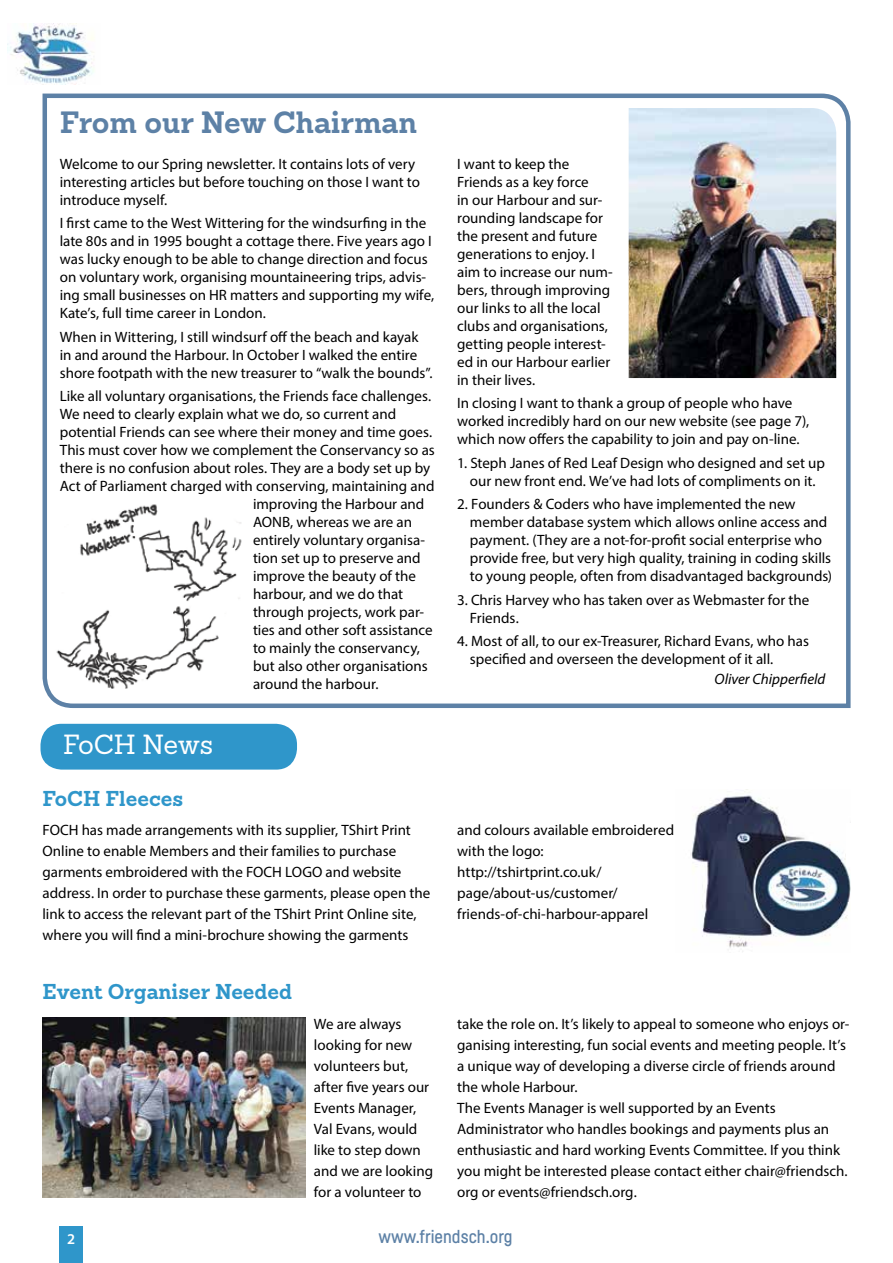
<style>
.page{position:relative;width:893px;height:1263px;background:#fff}
.page>*{position:absolute;margin:0;border:0;box-sizing:border-box;transform-origin:0 0}
.t1{font:700 30px "Sanchez";color:#5d81a6}
.t2{font:27px "Sanchez";letter-spacing:-.005em;color:#fff}
.t3{font:700 21px "Sanchez";color:#2f96ca}
.t4{font:500 18px "Fabrikat";color:#5d81a6}
.t5{font:15px/18px "Myriad Pro";color:#000}
.t6{font:italic 15px "Myriad Pro";color:#000}
.t7{font:600 15px "Myriad Pro";color:#fff}
</style>
<div class="page">
<img style="left:8px;top:24px;width:86px;height:60px">
<svg style="left:42px;top:93px;width:809px;height:615px"></svg>
<img style="left:629px;top:108px;width:207px;height:270px">
<div style="left:41px;top:724px;width:256px;height:46px;background:#2f96ca;border-radius:21px"></div>
<img style="left:50px;top:500px;width:194px;height:188px">
<div style="left:60px;top:1226px;width:23px;height:37px;background:#2f96ca"></div>
<img style="left:691px;top:791px;width:159px;height:161px">
<img style="left:43px;top:1017px;width:262px;height:180px">
<div style="left:846px;top:824px;width:16px;height:43px;background:#fff"></div>
<h1 class="t1" style="left:60px;top:103px;width:359px">From our New Chairman</h1>
<p class="t5" style="left:60px;top:154px;width:362px">Welcome to our Spring newsletter. It contains lots of very interesting articles but before touching on those I want to introduce myself.</p>
<p class="t5" style="left:60px;top:214px;width:376px">I first came to the West Wittering for the windsurfing in the late 80s and in 1995 bought a cottage there. Five years ago I was lucky enough to be able to change direction and focus on voluntary work, organising mountaineering trips, advis&shy;ing small businesses on HR matters and supporting my wife, Kate’s, full time career in London.</p>
<p class="t5" style="left:60px;top:327px;width:374px">When in Wittering, I still windsurf off the beach and kayak in and around the Harbour. In October I walked the entire shore footpath with the new treasurer to “walk the bounds”.</p>
<p class="t5" style="left:60px;top:387px;width:373px">Like all voluntary organisations, the Friends face challenges.</p>
<p class="t5" style="left:60px;top:405px;width:338px">We need to clearly explain what we do, so current and</p>
<p class="t5" style="left:60px;top:423px;width:374px">potential Friends can see where their money and time goes.</p>
<p class="t5" style="left:60px;top:441px;width:376px">This must cover how we complement the Conservancy so as</p>
<p class="t5" style="left:60px;top:459px;width:372px">there is no confusion about roles. They are a body set up by</p>
<p class="t5" style="left:60px;top:477px;width:376px">Act of Parliament charged with conserving, maintaining and</p>
<p class="t5" style="left:253px;top:495px;width:173px">improving the Harbour and</p>
<p class="t5" style="left:253px;top:513px;width:161px">AONB, whereas we are an</p>
<p class="t5" style="left:253px;top:531px;width:174px">entirely voluntary organisa-</p>
<p class="t5" style="left:253px;top:549px;width:169px">tion set up to preserve and</p>
<p class="t5" style="left:253px;top:567px;width:164px">improve the beauty of the</p>
<p class="t5" style="left:253px;top:585px;width:152px">harbour, and we do that</p>
<p class="t5" style="left:253px;top:603px;width:173px">through projects, work par-</p>
<p class="t5" style="left:253px;top:621px;width:181px">ties and other soft assistance</p>
<p class="t5" style="left:253px;top:639px;width:168px">to mainly the conservancy,</p>
<p class="t5" style="left:253px;top:657px;width:176px">but also other organisations</p>
<p class="t5" style="left:253px;top:675px;width:127px">around the harbour.</p>
<h2 class="t2" style="left:63px;top:727px;width:152px">FoCH News</h2>
<p class="t5" style="left:457px;top:154px;width:157px">I want to keep the<br>Friends as a key force<br>in our Harbour and sur&shy;rounding landscape for the present and future generations to enjoy. I aim to increase our num&shy;bers, through improving our links to all the local clubs and organisations, getting people interest&shy;ed in our Harbour earlier in their lives.</p>
<p class="t5" style="left:457px;top:394px;width:353px">In closing I want to thank a group of people who have worked incredibly hard on our new website (see page 7), which now offers the capability to join and pay on-line.</p>
<p class="t5" style="left:457px;top:453px;width:369px;text-align:center">1. Steph Janes of Red Leaf Design who designed and set up our new front end. We’ve had lots of compliments on it.</p>
<p class="t5" style="left:470px;top:495px;width:364px;text-indent:-13px">2. Founders &amp; Coders who have implemented the new member database system which allows online access and payment. (They are a not-for-profit social enterprise who provide free, but very high quality, training in coding skills to young people, often from disadvantaged backgrounds)</p>
<p class="t5" style="left:470px;top:590px;width:341px;text-indent:-13px">3. Chris Harvey who has taken over as Webmaster for the<br>Friends.</p>
<p class="t5" style="left:470px;top:632px;width:340px;text-indent:-13px">4. Most of all, to our ex-Treasurer, Richard Evans, who has specified and overseen the development of it all.</p>
<p class="t6" style="left:714px;top:669px;width:112px">Oliver Chipperfield</p>
<h3 class="t3" style="left:43px;top:784px;width:142px">FoCH Fleeces</h3>
<p class="t5" style="left:43px;top:819px;width:389px;line-height:21px">FOCH has made arrangements with its supplier, TShirt Print Online to enable Members and their families to purchase garments embroidered with the FOCH LOGO and website address. In order to purchase these garments, please open the link to access the relevant part of the TShirt Print Online site, where you will find a mini-brochure showing the garments</p>
<p class="t5" style="left:457px;top:819px;width:218px;line-height:21px">and colours available embroidered with the logo: http://tshirtprint.co.uk/ page/about-us/customer/ friends-of-chi-harbour-apparel</p>
<h3 class="t3" style="left:43px;top:977px;width:251px">Event Organiser Needed</h3>
<p class="t5" style="left:314px;top:1013px;width:121px;line-height:21px">We are always looking for new volunteers but, after five years our<br>Events Manager,<br>Val Evans, would like to step down and we are looking for a volunteer to</p>
<p class="t5" style="left:457px;top:1013px;width:394px;line-height:21px">take the role on. It’s likely to appeal to someone who enjoys or&shy;ganising interesting, fun social events and meeting people. It’s a unique way of developing a diverse circle of friends around the whole Harbour.<br>The Events Manager is well supported by an Events Administrator who handles bookings and payments plus an enthusiastic and hard working Events Committee. If you think you might be interested please contact either chair@friendsch. org or events@friendsch.org.</p>
<p class="t7" style="left:67px;top:1229px;width:10px">2</p>
<p class="t4" style="left:378px;top:1226px;width:136px">www.friendsch.org</p>
</div>
